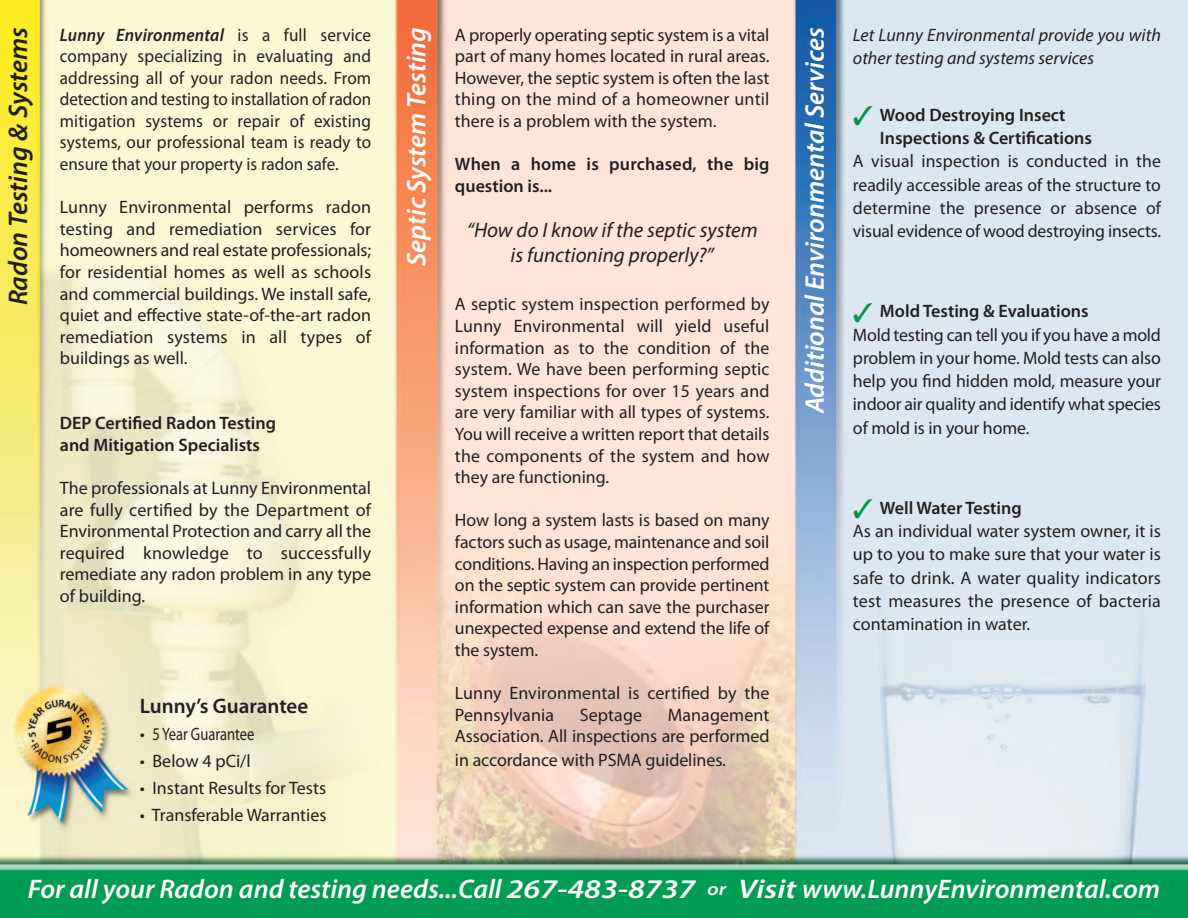
<style>
.page{position:relative;width:1188px;height:918px;background:#fff}
.page>*{position:absolute;margin:0;border:0;box-sizing:border-box;transform-origin:0 0}
.t1{font:italic 600 27px "Myriad Pro";color:#fff}
.t2{font:italic 600 27px "Myriad Pro";color:#231f20}
.t3{font:italic 21px/25.2px "Myriad Pro";color:#231f20;text-align:center}
.t4{font:600 21px "Myriad Pro";color:#231f20}
.t5{font:18px/21.6px "Myriad Pro";color:#231f20;text-align:justify}
.t6{font:18px/21.6px "Myriad Pro";color:#231f20;text-align:justify;scale:.95 1}
.t7{font:600 18px/21.6px "Myriad Pro";color:#231f20}
.t8{font:italic 18px/23.2px "Myriad Pro";color:#231f20}
.s1{font-weight:600;font-style:italic}
.s2{color:#00954b}
.s3{font-weight:600}
.s4{font-size:18px}
</style>
<div class="page">
<img style="left:0;top:0;width:1188px;height:918px">
<p class="t6" style="left:60px;top:25px;width:329px"><span class="s1">Lunny Environmental</span> is a full service company specializing in evaluating and addressing all of your radon needs. From detection and testing to installation of radon mitigation systems or repair of existing systems, our professional team is ready to ensure that your property is radon safe.</p>
<p class="t5" style="left:60px;top:198px;width:313px">Lunny Environmental performs radon testing and remediation services for homeowners and real estate professionals; for residential homes as well as schools and commercial buildings. We install safe, quiet and effective state-of-the-art radon remediation systems in all types of buildings as well.</p>
<h1 class="t2" style="left:8px;top:305px;width:280px;rotate:-90deg">Radon Testing &amp; Systems</h1>
<h1 class="t1" style="left:406px;top:266px;width:241px;rotate:-90deg">Septic System Testing</h1>
<h1 class="t1" style="left:805px;top:413px;width:388px;rotate:-90deg">Additional Environmental Services</h1>
<p class="t5" style="left:455px;top:25px;width:316px">A properly operating septic system is a vital part of many homes located in rural areas.<br>However, the septic system is often the last thing on the mind of a homeowner until there is a problem with the system.</p>
<p class="t7" style="left:455px;top:155px;width:316px">When a home is purchased, the big question is...</p>
<p class="t3" style="left:467px;top:219px;width:292px">“How do I know if the septic system is functioning properly?”</p>
<p class="t5" style="left:455px;top:295px;width:316px">A septic system inspection performed by Lunny Environmental will yield useful information as to the condition of the system. We have been performing septic system inspections for over 15 years and are very familiar with all types of systems.<br>You will receive a written report that details the components of the system and how they are functioning.</p>
<p class="t5" style="left:455px;top:511px;width:316px">How long a system lasts is based on many factors such as usage, maintenance and soil conditions. Having an inspection performed on the septic system can provide pertinent information which can save the purchaser unexpected expense and extend the life of the system.</p>
<p class="t5" style="left:455px;top:684px;width:316px">Lunny Environmental is certified by the<br>Pennsylvania</p>
<p class="t7" style="left:60px;top:414px;width:218px">DEP Certified Radon Testing and Mitigation Specialists</p>
<p class="t5" style="left:60px;top:479px;width:313px">The professionals at Lunny Environmental are fully certified by the Department of Environmental Protection and carry all the required knowledge to successfully remediate any radon problem in any type of building.</p>
<p class="t4" style="left:140px;top:698px;width:170px">Lunny’s Guarantee</p>
<p class="t5" style="left:140px;top:725px;width:116px">• 5 Year Guarantee</p>
<p class="t5" style="left:140px;top:752px;width:112px">• Below 4 pCi/l</p>
<p class="t5" style="left:140px;top:779px;width:188px">• Instant Results for Tests</p>
<p class="t5" style="left:140px;top:806px;width:188px">• Transferable Warranties</p>
<p class="t5" style="left:580px;top:705px;width:64px">Septage</p>
<p class="t5" style="left:455px;top:705px;width:316px;text-align:right">Management<br>Association. All inspections are performed</p>
<p class="t5" style="left:455px;top:751px;width:273px">in accordance with PSMA guidelines.</p>
<p class="t8" style="left:853px;top:24px;width:310px">Let Lunny Environmental provide you with other testing and systems services</p>
<p class="t7" style="left:880px;top:105px;width:214px;line-height:23.2px;text-indent:-27px"><span class="s2">✓</span> Wood Destroying Insect<br>Inspections &amp; Certifications</p>
<p class="t5" style="left:853px;top:151px;width:310px;line-height:23.2px">A visual inspection is conducted in the readily accessible areas of the structure to determine the presence or absence of visual evidence of wood destroying insects.</p>
<p class="t5" style="left:853px;top:301px;width:310px;line-height:23.2px;text-align:left"><span class="s2">✓</span> <span class="s3">Mold Testing &amp; Evaluations<br></span>Mold testing can tell you if you have a mold problem in your home. Mold tests can also help you find hidden mold, measure your indoor air quality and identify what species of mold is in your home.</p>
<p class="t5" style="left:853px;top:498px;width:310px;line-height:23.2px;text-align:left"><span class="s2">✓</span> <span class="s3">Well Water Testing<br></span>As an individual water system owner, it is up to you to make sure that your water is safe to drink. A water quality indicators test measures the presence of bacteria contamination in water.</p>
<h1 class="t1" style="left:28px;top:879px;width:1134px">For all your Radon and testing needs...Call 267-483-8737 <span class="s4">or</span> Visit www.LunnyEnvironmental.com</h1>
</div>
